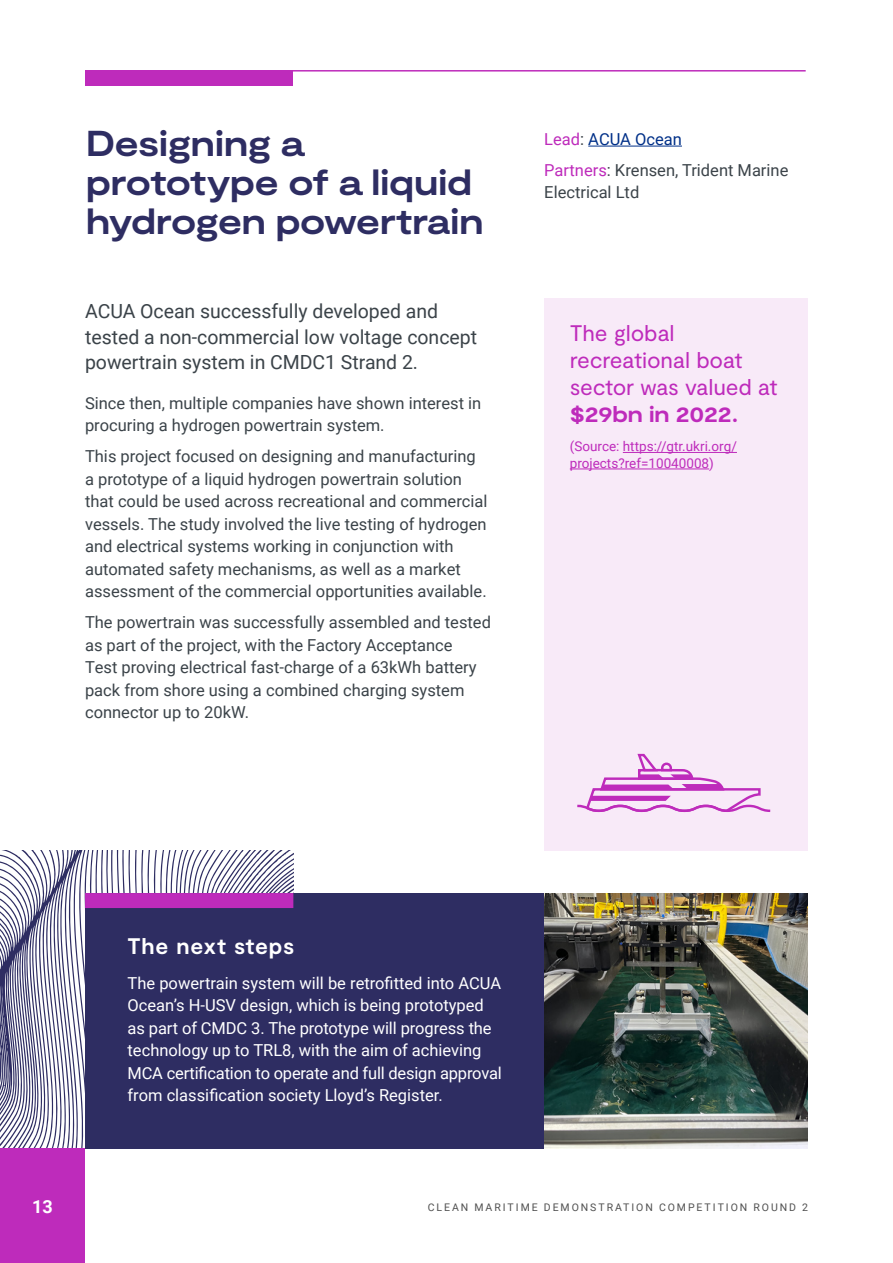
<style>
.page{position:relative;width:893px;height:1263px;background:#fff}
.page>*{position:absolute;margin:0;border:0;box-sizing:border-box;transform-origin:0 0}
.t1{font:700 expanded 36px/39px "Moderat";letter-spacing:-.01em;color:#2e2d62}
.t2{font:22.5px/27px "Moderat";letter-spacing:-.005em;color:#be2bbb}
.t3{font:700 expanded 22.5px "Moderat";letter-spacing:-.005em;color:#be2bbb}
.t4{font:700 22.5px "Moderat";letter-spacing:.035em;color:#fff}
.t5{font:19.5px/25.5px "Roboto";color:#3b4349}
.t6{font:700 18px "Roboto";color:#fff}
.t7{font:16.5px/22.5px "Roboto";color:#3b4349}
.t8{font:16.5px/22.5px "Roboto";color:#fff}
.t9{font:13.5px/16.5px "Roboto";color:#be2bbb}
.t10{font:10.5px "Roboto";letter-spacing:.185em;color:#505050}
.s1{color:#be2bbb}
.s2{color:#003088}
</style>
<div class="page">
<div style="left:85px;top:70px;width:208px;height:15px;background:#be2bbb"></div>
<hr style="left:85px;top:70px;width:721px;height:2px;background:#be2bbb">
<svg style="left:0;top:850px;width:293px;height:298px"></svg>
<hr style="left:588px;top:146px;width:94px;height:1px;background:#003088">
<div style="left:544px;top:298px;width:264px;height:552px;background:#f8eaf8"></div>
<hr style="left:623px;top:452px;width:114px;height:1px;background:#be2bbb">
<hr style="left:570px;top:469px;width:139px;height:1px;background:#be2bbb">
<svg style="left:577px;top:753px;width:194px;height:60px"></svg>
<div style="left:85px;top:893px;width:723px;height:255px;background:#2e2d62"></div>
<div style="left:85px;top:893px;width:208px;height:15px;background:#be2bbb"></div>
<img style="left:544px;top:893px;width:264px;height:255px">
<div style="left:0;top:1148px;width:85px;height:115px;background:#be2bbb"></div>
<h1 class="t1" style="left:86px;top:126px;width:399px">Designing a prototype of a liquid hydrogen powertrain</h1>
<p class="t7" style="left:544px;top:123px;width:246px;line-height:31px"><span class="s1">Lead</span>: <span class="s2">ACUA Ocean<br></span><span class="s1">Partners</span>: Krensen, Trident Marine</p>
<p class="t7" style="left:544px;top:181px;width:97px">Electrical Ltd</p>
<p class="t5" style="left:85px;top:298px;width:393px">ACUA Ocean successfully developed and tested a non-commercial low voltage concept powertrain system in CMDC1 Strand 2.</p>
<p class="t7" style="left:85px;top:391px;width:398px">Since then, multiple companies have shown interest in procuring a hydrogen powertrain system.</p>
<p class="t7" style="left:85px;top:444px;width:404px">This project focused on designing and manufacturing a prototype of a liquid hydrogen powertrain solution that could be used across recreational and commercial vessels. The study involved the live testing of hydrogen and electrical systems working in conjunction with automated safety mechanisms, as well as a market assessment of the commercial opportunities available.</p>
<p class="t7" style="left:85px;top:610px;width:407px">The powertrain was successfully assembled and tested as part of the project, with the Factory Acceptance<br>Test proving electrical fast-charge of a 63kWh battery pack from shore using a combined charging system connector up to 20kW.</p>
<h2 class="t2" style="left:570px;top:320px;width:209px">The global recreational boat sector was valued at</h2>
<h2 class="t3" style="left:570px;top:401px;width:170px">$29bn in 2022.</h2>
<p class="t9" style="left:570px;top:438px;width:169px">(Source: https://gtr.ukri.org/ projects?ref=10040008)</p>
<p class="t6" style="left:32px;top:1193px;width:22px">13</p>
<h2 class="t4" style="left:128px;top:932px;width:168px">The next steps</h2>
<p class="t8" style="left:128px;top:971px;width:376px">The powertrain system will be retrofitted into ACUA Ocean’s H-USV design, which is being prototyped as part of CMDC 3. The prototype will progress the technology up to TRL8, with the aim of achieving MCA certification to operate and full design approval from classification society Lloyd’s Register.</p>
<p class="t10" style="left:428px;top:1200px;width:382px">CLEAN MARITIME DEMONSTRATION COMPETITION ROUND 2</p>
</div>
